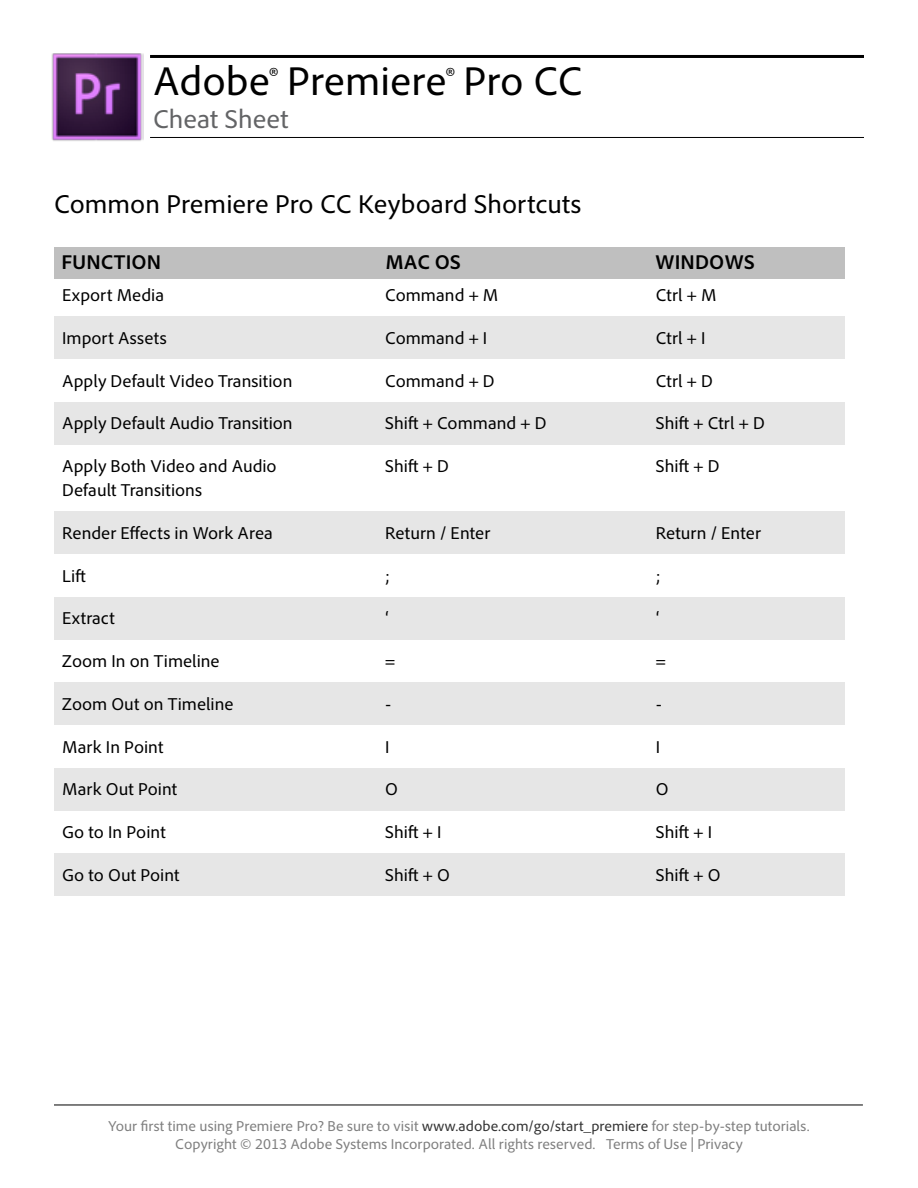
<style>
.page{position:relative;width:918px;height:1188px;background:#fff}
.page>*{position:absolute;margin:0;border:0;box-sizing:border-box;transform-origin:0 0}
.t1{font:42px "Adobe Clean";color:#000}
.t2{font:27px "Adobe Clean";color:#000}
.t3{font:27px "Adobe Clean";color:#636466}
.t4{font:700 21px "Adobe Clean";letter-spacing:.005em;color:#000}
.t5{font:18px/24px "Adobe Clean";color:#000}
.t6{font:15px/18px "Adobe Clean";color:#808080;text-align:center}
.s1{color:#333}
</style>
<div class="page">
<hr style="left:54px;top:1105px;width:809px;height:1px;background:#000">
<hr style="left:150px;top:55px;width:714px;height:3px;background:#000">
<hr style="left:150px;top:137px;width:714px;height:1px;background:#000">
<img style="left:51px;top:53px;width:92px;height:88px">
<div style="left:54px;top:853px;width:790px;height:43px;background:#e6e6e6"></div>
<div style="left:54px;top:768px;width:790px;height:43px;background:#e6e6e6"></div>
<div style="left:54px;top:682px;width:790px;height:43px;background:#e6e6e6"></div>
<div style="left:54px;top:597px;width:790px;height:43px;background:#e6e6e6"></div>
<div style="left:54px;top:511px;width:790px;height:43px;background:#e6e6e6"></div>
<div style="left:54px;top:402px;width:790px;height:43px;background:#e6e6e6"></div>
<div style="left:54px;top:316px;width:790px;height:43px;background:#e6e6e6"></div>
<div style="left:54px;top:248px;width:790px;height:31px;background:#bfbfbf"></div>
<h1 class="t1" style="left:153px;top:56px;width:431px">Adobe® Premiere® Pro CC</h1>
<h2 class="t3" style="left:153px;top:103px;width:137px">Cheat Sheet</h2>
<h2 class="t2" style="left:54px;top:188px;width:529px">Common Premiere Pro CC Keyboard Shortcuts</h2>
<p class="t4" style="left:62px;top:249px;width:101px">FUNCTION</p>
<p class="t4" style="left:385px;top:249px;width:77px">MAC OS</p>
<p class="t4" style="left:655px;top:249px;width:101px">WINDOWS</p>
<p class="t5" style="left:385px;top:283px;width:115px">Command + M</p>
<p class="t5" style="left:385px;top:326px;width:104px">Command + I</p>
<p class="t5" style="left:385px;top:368px;width:111px">Command + D</p>
<p class="t5" style="left:385px;top:411px;width:163px">Shift + Command + D</p>
<p class="t5" style="left:385px;top:454px;width:65px">Shift + D</p>
<p class="t5" style="left:62px;top:283px;width:104px">Export Media</p>
<p class="t5" style="left:62px;top:326px;width:106px">Import Assets</p>
<p class="t5" style="left:62px;top:368px;width:232px">Apply Default Video Transition</p>
<p class="t5" style="left:62px;top:411px;width:232px">Apply Default Audio Transition</p>
<p class="t5" style="left:62px;top:454px;width:216px">Apply Both Video and Audio<br>Default Transitions</p>
<p class="t5" style="left:62px;top:521px;width:212px">Render Effects in Work Area</p>
<p class="t5" style="left:62px;top:563px;width:25px">Lift</p>
<p class="t5" style="left:62px;top:606px;width:54px">Extract</p>
<p class="t5" style="left:62px;top:649px;width:159px">Zoom In on Timeline</p>
<p class="t5" style="left:62px;top:692px;width:173px">Zoom Out on Timeline</p>
<p class="t5" style="left:62px;top:734px;width:103px">Mark In Point</p>
<p class="t5" style="left:62px;top:777px;width:117px">Mark Out Point</p>
<p class="t5" style="left:62px;top:820px;width:105px">Go to In Point</p>
<p class="t5" style="left:62px;top:863px;width:119px">Go to Out Point</p>
<p class="t5" style="left:656px;top:283px;width:62px">Ctrl + M</p>
<p class="t5" style="left:656px;top:326px;width:51px">Ctrl + I</p>
<p class="t5" style="left:656px;top:368px;width:59px">Ctrl + D</p>
<p class="t5" style="left:656px;top:411px;width:111px">Shift + Ctrl + D</p>
<p class="t5" style="left:656px;top:454px;width:65px">Shift + D</p>
<p class="t5" style="left:385px;top:521px;width:107px">Return / Enter</p>
<p class="t5" style="left:385px;top:563px;width:6px">;</p>
<p class="t5" style="left:385px;top:606px;width:5px">‘</p>
<p class="t5" style="left:656px;top:521px;width:107px">Return / Enter</p>
<p class="t5" style="left:656px;top:563px;width:6px">;</p>
<p class="t5" style="left:656px;top:606px;width:5px">‘</p>
<p class="t5" style="left:385px;top:649px;width:12px">=</p>
<p class="t5" style="left:656px;top:649px;width:12px">=</p>
<p class="t5" style="left:385px;top:692px;width:8px">-</p>
<p class="t5" style="left:385px;top:734px;width:6px">I</p>
<p class="t5" style="left:385px;top:777px;width:14px">O</p>
<p class="t5" style="left:385px;top:820px;width:58px">Shift + I</p>
<p class="t5" style="left:385px;top:863px;width:66px">Shift + O</p>
<p class="t5" style="left:656px;top:692px;width:8px">-</p>
<p class="t5" style="left:656px;top:734px;width:6px">I</p>
<p class="t5" style="left:656px;top:777px;width:14px">O</p>
<p class="t5" style="left:656px;top:820px;width:58px">Shift + I</p>
<p class="t5" style="left:656px;top:863px;width:66px">Shift + O</p>
<p class="t6" style="left:108px;top:1116px;width:703px">Your first time using Premiere Pro? Be sure to visit <span class="s1">www.adobe.com/go/start_premiere</span> for step-by-step tutorials.<br>Copyright © 2013 Adobe Systems Incorporated. All rights reserved. Terms of Use | Privacy</p>
</div>
